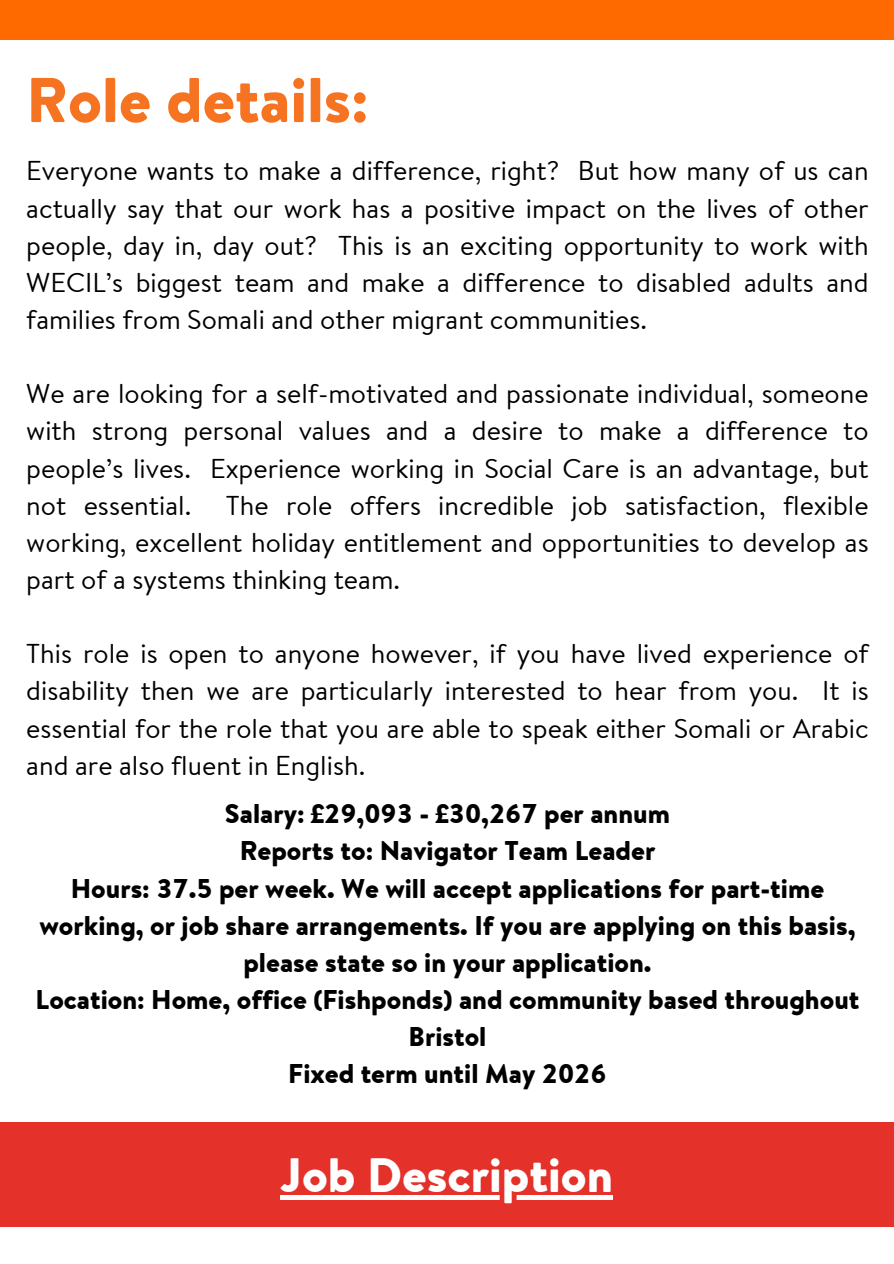
<style>
.page{position:relative;width:894px;height:1264px;background:#fff}
.page>*{position:absolute;margin:0;border:0;box-sizing:border-box;transform-origin:0 0}
.t1{font:900 63px "Brandon Text Office";color:#f57321}
.t2{font:900 48px "Brandon Text Office";color:#fff}
.t3{font:27.15px/37.2px "Brandon Text Office";color:#000;text-align:justify}
.t4{font:900 27px/37.2px "Brandon Text Office";color:#000;text-align:center}
</style>
<div class="page">
<div style="left:0;top:0;width:893px;height:40px;background:#ff6a00"></div>
<div style="left:0;top:1121px;width:893px;height:105px;background:#e4312a"></div>
<div style="left:280px;top:1194px;width:333px;height:5px;background:#fff"></div>
<h3 class="t1" style="left:26px;top:55px;width:343px">Role details:</h3>
<p class="t3" style="left:26px;top:152px;width:843px">Everyone wants to make a difference, right? But how many of us can actually say that our work has a positive impact on the lives of other people, day in, day out? This is an exciting opportunity to work with WECIL’s biggest team and make a difference to disabled adults and families from Somali and other migrant communities.</p>
<p class="t3" style="left:26px;top:374px;width:843px">We are looking for a self-motivated and passionate individual, someone with strong personal values and a desire to make a difference to people’s lives. Experience working in Social Care is an advantage, but not essential.</p>
<p class="t3" style="left:26px;top:486px;width:843px;text-indent:199px">The role offers incredible job satisfaction, flexible working, excellent holiday entitlement and opportunities to develop as part of a systems thinking team.</p>
<p class="t3" style="left:26px;top:634px;width:843px">This role is open to anyone however, if you have lived experience of disability then we are particularly interested to hear from you. It is essential for the role that you are able to speak either Somali or Arabic and are also fluent in English.</p>
<h2 class="t4" style="left:36px;top:794px;width:825px">Salary: £29,093 - £30,267 per annum<br>Reports to: Navigator Team Leader<br>Hours: 37.5 per week. We will accept applications for part-time working, or job share arrangements. If you are applying on this basis, please state so in your application.<br>Location: Home, office (Fishponds) and community based throughout Bristol<br>Fixed term until May 2026</h2>
<h1 class="t2" style="left:280px;top:1140px;width:334px">Job Description</h1>
</div>
